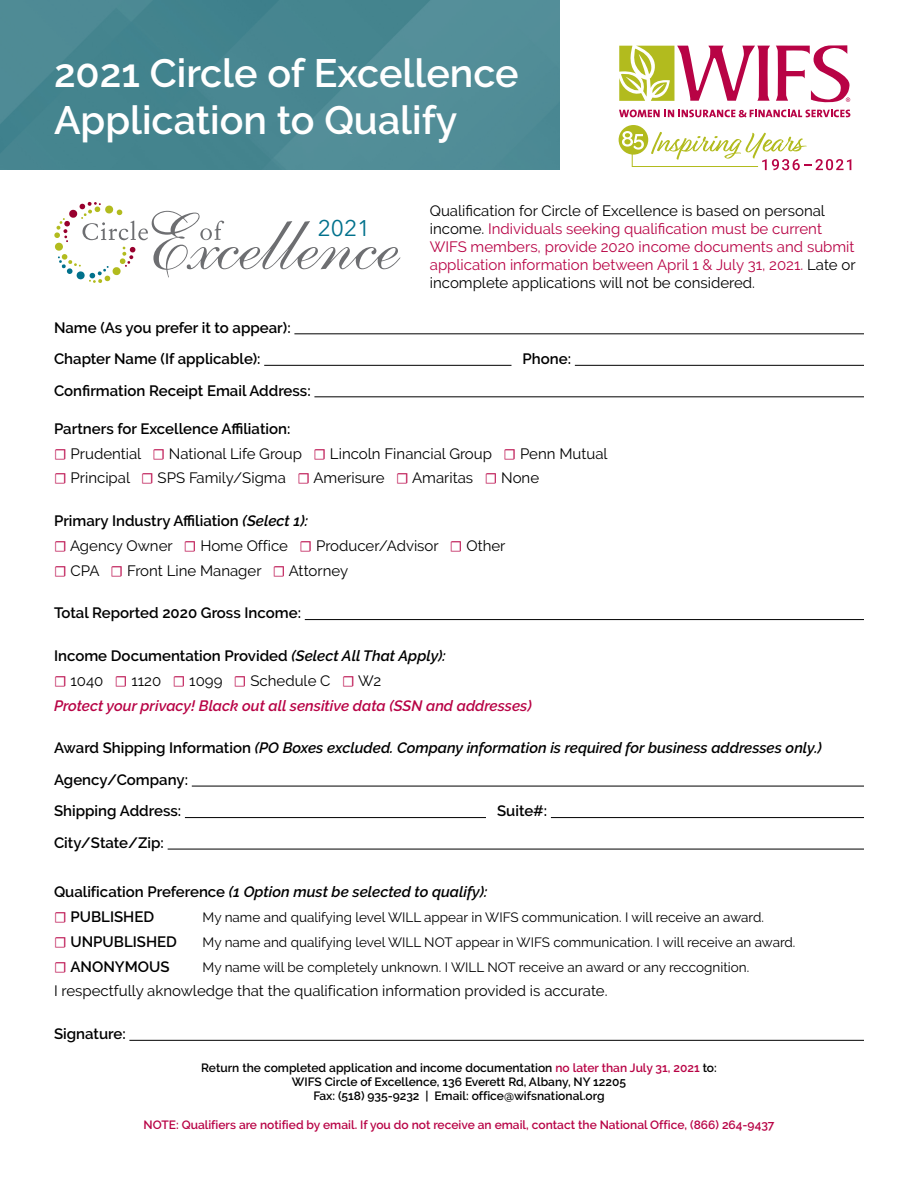
<style>
.page{position:relative;width:918px;height:1188px;background:#fff}
.page>*{position:absolute;margin:0;border:0;box-sizing:border-box;transform-origin:0 0}
.t1{font:600 39.45px/47.4px "Raleway";color:#fff}
.t2{font:22.65px "Avenir Next";color:#01718c}
.t3{font:15px/24.8px "Raleway";color:#000}
.t4{font:15px/18px "Raleway";color:#b80345}
.t5{font:italic 600 15px/31.5px "Raleway";color:#000}
.t6{font:600 15px/31.5px "Raleway";color:#000}
.t7{font:italic 600 15px/24.8px "Raleway";color:#b80345}
.t8{font:13.5px "Raleway";color:#000}
.t9{font:600 12px/14.4px "Raleway";color:#000;text-align:center}
.t10{font:600 12px "Raleway";color:#b80345}
.s1{color:#000}
.s2{font-weight:600}
.s3{font-family:"Minion Pro";color:#b80345}
.s4{font-weight:600;font-style:italic}
.s5{font-style:normal;color:#000}
.s6{font-family:"Minion Pro";font-weight:400;font-style:normal}
.s7{font-weight:400;font-style:normal;color:#000}
.s8{font-style:normal}
.s9{font-family:"Minion Pro";font-weight:400;font-style:normal;color:#b80345}
.s10{font-family:"Minion Pro";font-weight:400;color:#b80345}
.s11{color:#b80345}
</style>
<div class="page">
<svg style="left:619px;top:46px;width:151px;height:55px"></svg>
<svg style="left:619px;top:110px;width:231px;height:7px"></svg>
<svg style="left:776px;top:45px;width:74px;height:58px"></svg>
<div style="left:619px;top:125px;width:29px;height:30px;background:#b2bb1e;border-radius:50%"></div>
<svg style="left:622px;top:131px;width:229px;height:39px"></svg>
<img style="left:0;top:0;width:559px;height:170px">
<svg style="left:54px;top:202px;width:346px;height:81px"></svg>
<hr style="left:294px;top:333px;width:570px;height:1px;background:#000">
<hr style="left:264px;top:365px;width:248px;height:1px;background:#000">
<hr style="left:575px;top:365px;width:289px;height:1px;background:#000">
<hr style="left:314px;top:396px;width:550px;height:1px;background:#000">
<hr style="left:305px;top:619px;width:559px;height:1px;background:#000">
<hr style="left:192px;top:786px;width:672px;height:1px;background:#000">
<hr style="left:185px;top:817px;width:301px;height:1px;background:#000">
<hr style="left:551px;top:817px;width:313px;height:1px;background:#000">
<hr style="left:168px;top:849px;width:696px;height:1px;background:#000">
<hr style="left:129px;top:1040px;width:735px;height:1px;background:#000">
<h1 class="t1" style="left:54px;top:49px;width:466px">2021 Circle of Excellence<br>Application to Qualify</h1>
<h2 class="t2" style="left:318px;top:209px;width:54px">2021</h2>
<p class="t6" style="left:54px;top:312px;width:238px">Name (As you prefer it to appear):<br>Chapter Name (If applicable):</p>
<p class="t4" style="left:430px;top:201px;width:427px"><span class="s1">Qualification for Circle of Excellence is based on personal income.</span> Individuals seeking qualification must be current WIFS members, provide 2020 income documents and submit application information between April 1 &amp; July 31, 2021. <span class="s1">Late or incomplete applications will not be considered.</span></p>
<p class="t6" style="left:523px;top:343px;width:50px">Phone:</p>
<p class="t6" style="left:54px;top:375px;width:258px">Confirmation Receipt Email Address:</p>
<p class="t3" style="left:54px;top:416px;width:555px"><span class="s2">Partners for Excellence Affiliation:<br></span><span class="s3">☐</span> Prudential <span class="s3">☐</span> National Life Group <span class="s3">☐</span> Lincoln Financial Group <span class="s3">☐</span> Penn Mutual <span class="s3">☐</span> Principal <span class="s3">☐</span> SPS Family/Sigma <span class="s3">☐</span> Amerisure <span class="s3">☐</span> Amaritas <span class="s3">☐</span> None</p>
<p class="t3" style="left:54px;top:508px;width:453px"><span class="s2">Primary Industry Affiliation</span> <span class="s4">(Select 1):<br></span><span class="s3">☐</span> Agency Owner <span class="s3">☐</span> Home Office <span class="s3">☐</span> Producer/Advisor <span class="s3">☐</span> Other <span class="s3">☐</span> CPA <span class="s3">☐</span> Front Line Manager <span class="s3">☐</span> Attorney</p>
<p class="t6" style="left:54px;top:597px;width:249px">Total Reported 2020 Gross Income:</p>
<p class="t7" style="left:54px;top:644px;width:479px"><span class="s5">Income Documentation Provided</span> <span class="s1">(Select All That Apply):<br></span><span class="s6">☐</span> <span class="s7">1040</span> <span class="s6">☐</span> <span class="s7">1120</span> <span class="s6">☐</span> <span class="s7">1099</span> <span class="s6">☐</span> <span class="s7">Schedule C</span> <span class="s6">☐</span> <span class="s7">W2<br></span>Protect your privacy! Black out all sensitive data (SSN and addresses)</p>
<p class="t5" style="left:54px;top:732px;width:770px"><span class="s8">Award Shipping Information</span> (PO Boxes excluded. Company information is required for business addresses only.)<br><span class="s8">Agency/Company:<br>Shipping Address:</span></p>
<p class="t6" style="left:497px;top:795px;width:52px">Suite#:</p>
<p class="t6" style="left:54px;top:827px;width:111px">City/State/Zip:</p>
<p class="t5" style="left:54px;top:880px;width:435px;line-height:24.8px"><span class="s8">Qualification Preference</span> (1 Option must be selected to qualify): <span class="s9">☐</span> <span class="s8">PUBLISHED</span></p>
<p class="t8" style="left:202px;top:910px;width:563px">My name and qualifying level WILL appear in WIFS communication. I will receive an award.</p>
<p class="t6" style="left:54px;top:926px;width:124px"><span class="s10">☐</span> UNPUBLISHED</p>
<p class="t8" style="left:202px;top:934px;width:594px">My name and qualifying level WILL NOT appear in WIFS communication. I will receive an award.</p>
<p class="t6" style="left:54px;top:951px;width:117px"><span class="s10">☐</span> ANONYMOUS</p>
<p class="t8" style="left:202px;top:959px;width:548px">My name will be completely unknown. I WILL NOT receive an award or any reccognition.</p>
<p class="t3" style="left:54px;top:979px;width:555px">I respectfully aknowledge that the qualification information provided is accurate.</p>
<p class="t6" style="left:54px;top:1018px;width:73px">Signature:</p>
<p class="t9" style="left:201px;top:1060px;width:517px">Return the completed application and income documentation <span class="s11">no later than July 31, 2021</span> to:<br>WIFS Circle of Excellence, 136 Everett Rd, Albany, NY 12205<br>Fax: (518) 935-9232 | Email: office@wifsnational.org</p>
<p class="t10" style="left:144px;top:1118px;width:632px">NOTE: Qualifiers are notified by email. If you do not receive an email, contact the National Office, (866) 264-9437</p>
</div>
